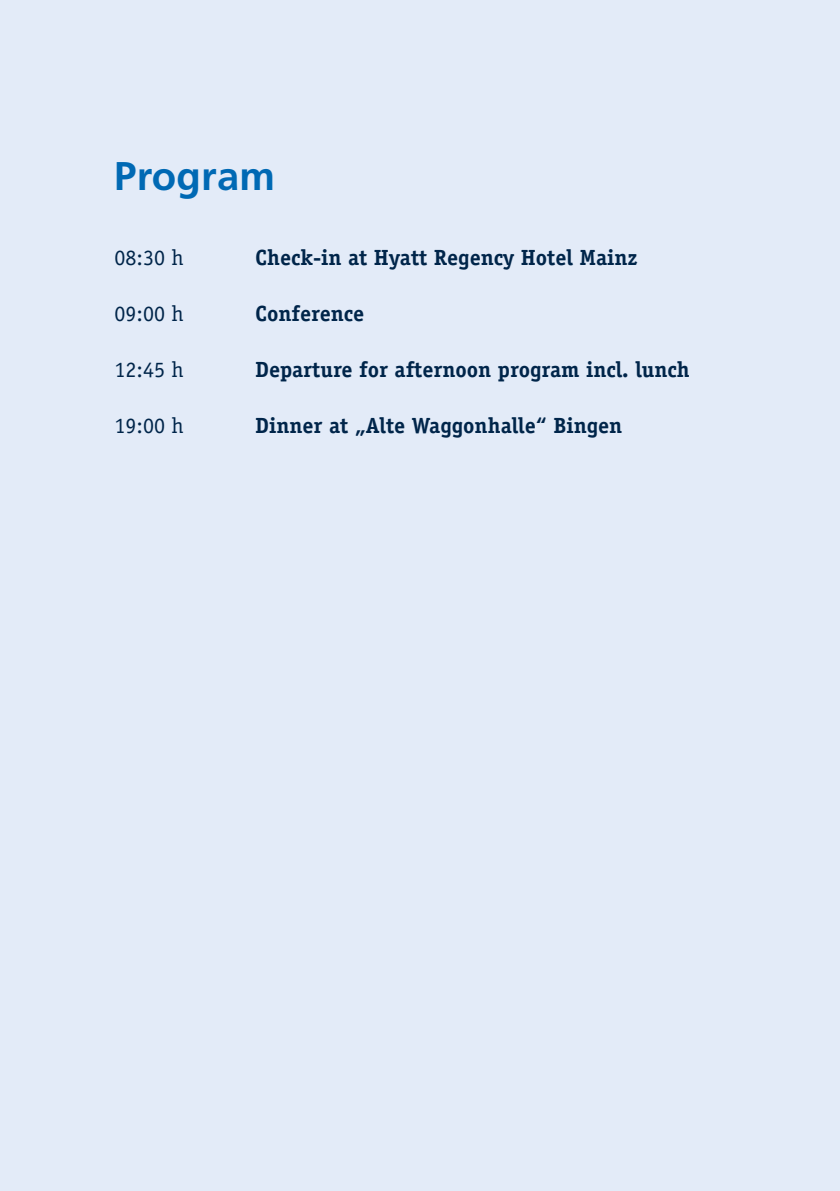
<style>
.page{position:relative;width:840px;height:1191px;background:#fff}
.page>*{position:absolute;margin:0;border:0;box-sizing:border-box;transform-origin:0 0}
.t1{font:700 40px "Frutiger";letter-spacing:.005em;color:#0069b4}
.t2{font:700 22px "Officina Serif";color:#00254a}
.t3{font:22px "Officina Serif";color:#00254a}
</style>
<div class="page">
<div style="left:0;top:0;width:839px;height:1191px;background:#e3ebf8"></div>
<h1 class="t1" style="left:114px;top:153px;width:162px">Program</h1>
<p class="t3" style="left:114px;top:245px;width:71px">08:30 h</p>
<p class="t2" style="left:255px;top:244px;width:383px">Check-in at Hyatt Regency Hotel Mainz</p>
<p class="t3" style="left:114px;top:301px;width:71px">09:00 h</p>
<p class="t2" style="left:255px;top:300px;width:110px">Conference</p>
<p class="t3" style="left:114px;top:357px;width:71px">12:45 h</p>
<p class="t2" style="left:255px;top:356px;width:435px">Departure for afternoon program incl. lunch</p>
<p class="t3" style="left:114px;top:413px;width:71px">19:00 h</p>
<p class="t2" style="left:255px;top:412px;width:368px">Dinner at „Alte Waggonhalle“ Bingen</p>
</div>
